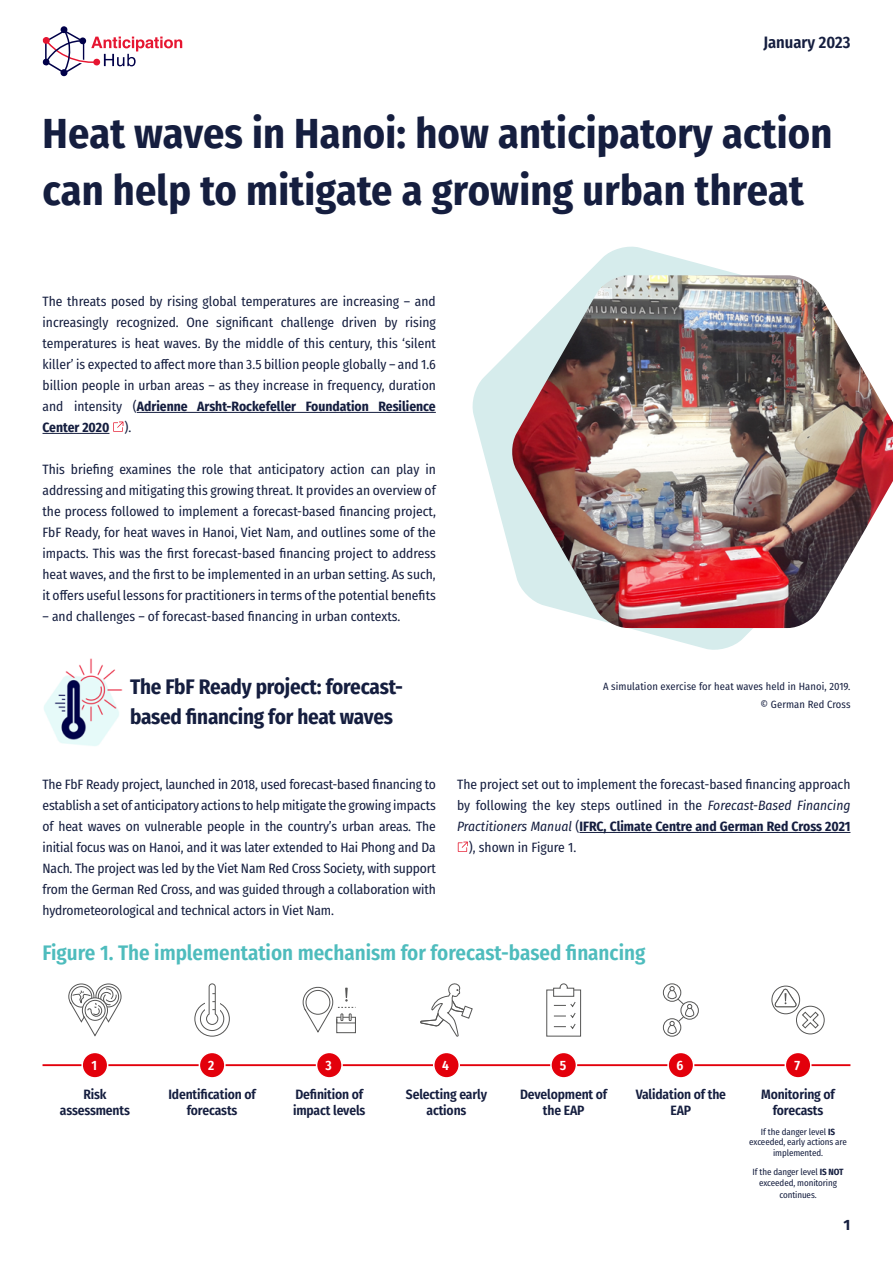
<style>
.page{position:relative;width:893px;height:1263px;background:#fff}
.page>*{position:absolute;margin:0;border:0;box-sizing:border-box;transform-origin:0 0}
.Headline_Blue{font:700 42px/57px "Fira Sans Condensed";letter-spacing:.005em;color:#151e3f}
.Subline_blue{font:600 21px "Fira Sans Condensed";color:#4ebcbd}
.Subline_blue-2{font:700 21px/30px "Fira Sans Condensed";letter-spacing:-.01em;color:#151e3f}
.Subline_small_blue{font:600 16.5px "Fira Sans Condensed";color:#151e3f}
.t1{font:700 15px "Fira Sans";color:#151e3f}
.Fließtext{font:13.5px/21px "Fira Sans Condensed";color:#151e3f;text-align:justify}
.Fließtext-2{font:600 13.5px/16.2px "Fira Sans Condensed";letter-spacing:-.01em;color:#151e3f;text-align:center}
.Fließtext-3{font:700 13.5px "Fira Sans Condensed";color:#151e3f}
.Fließtext-4{font:600 13.5px "Fira Sans Condensed";color:#fff}
.Copyrigt{font:10.5px/18px "Fira Sans Condensed";letter-spacing:.01em;color:#151e3f;text-align:right}
.Fließtext-5{font:9px/10.8px "Fira Sans Condensed";letter-spacing:-.01em;color:#151e3f;text-align:center}
.s1{font-weight:700}
.s2{font-style:italic}
.s3{font-weight:400;font-style:italic}
.s4{font-weight:400}
</style>
<div class="page">
<hr style="left:137px;top:412px;width:299px;height:1px;background:#151e3f">
<hr style="left:43px;top:433px;width:66px;height:1px;background:#151e3f">
<svg style="left:113px;top:422px;width:10px;height:10px"></svg>
<hr style="left:579px;top:832px;width:271px;height:1px;background:#151e3f">
<svg style="left:458px;top:842px;width:10px;height:10px"></svg>
<svg style="left:472px;top:246px;width:282px;height:404px"></svg>
<img style="left:511px;top:275px;width:382px;height:353px">
<hr style="left:43px;top:1064px;width:807px;height:2px;background:#e3000b">
<div style="left:82px;top:1052px;width:26px;height:26px;background:#e3000b;border-radius:50%"></div>
<div style="left:81px;top:1052px;width:27px;height:27px;border:2px solid #fff;border-radius:50%"></div>
<div style="left:199px;top:1052px;width:26px;height:26px;background:#e3000b;border-radius:50%"></div>
<div style="left:199px;top:1052px;width:27px;height:27px;border:2px solid #fff;border-radius:50%"></div>
<div style="left:317px;top:1052px;width:25px;height:26px;background:#e3000b;border-radius:50%"></div>
<div style="left:316px;top:1052px;width:27px;height:27px;border:2px solid #fff;border-radius:50%"></div>
<div style="left:434px;top:1052px;width:25px;height:26px;background:#e3000b;border-radius:50%"></div>
<div style="left:433px;top:1052px;width:27px;height:27px;border:2px solid #fff;border-radius:50%"></div>
<div style="left:551px;top:1052px;width:25px;height:26px;background:#e3000b;border-radius:50%"></div>
<div style="left:550px;top:1052px;width:27px;height:27px;border:2px solid #fff;border-radius:50%"></div>
<div style="left:668px;top:1052px;width:26px;height:26px;background:#e3000b;border-radius:50%"></div>
<div style="left:667px;top:1052px;width:27px;height:27px;border:2px solid #fff;border-radius:50%"></div>
<div style="left:785px;top:1052px;width:26px;height:26px;background:#e3000b;border-radius:50%"></div>
<div style="left:785px;top:1052px;width:26px;height:27px;border:2px solid #fff;border-radius:50%"></div>
<svg style="left:68px;top:983px;width:53px;height:53px"></svg>
<div style="left:194px;top:1001px;width:36px;height:35px;border:1px solid #565655;border-radius:50%"></div>
<svg style="left:199px;top:983px;width:26px;height:49px"></svg>
<svg style="left:303px;top:987px;width:53px;height:46px"></svg>
<svg style="left:420px;top:983px;width:53px;height:53px"></svg>
<div style="left:546px;top:989px;width:35px;height:47px;border:1px solid #565655"></div>
<svg style="left:553px;top:983px;width:23px;height:46px"></svg>
<div style="left:663px;top:983px;width:18px;height:19px;border:1px solid #565655;border-radius:50%"></div>
<div style="left:663px;top:1018px;width:18px;height:18px;border:1px solid #565655;border-radius:50%"></div>
<div style="left:680px;top:1001px;width:19px;height:18px;border:1px solid #565655;border-radius:50%"></div>
<svg style="left:667px;top:986px;width:28px;height:50px"></svg>
<div style="left:771px;top:986px;width:29px;height:28px;border:1px solid #565655;border-radius:50%"></div>
<div style="left:796px;top:1006px;width:29px;height:28px;border:1px solid #565655;border-radius:50%"></div>
<svg style="left:774px;top:988px;width:45px;height:41px"></svg>
<img style="left:44px;top:658px;width:79px;height:88px">
<svg style="left:42px;top:26px;width:140px;height:51px"></svg>
<p class="Subline_small_blue" style="left:763px;top:29px;width:89px">January 2023</p>
<p class="Headline_Blue" style="left:43px;top:102px;width:791px">Heat waves in Hanoi: how anticipatory action can help to mitigate a growing urban threat</p>
<p class="Fließtext" style="left:43px;top:290px;width:395px">The threats posed by rising global temperatures are increasing – and increasingly recognized. One significant challenge driven by rising temperatures is heat waves. By the middle of this century, this ‘silent killer’ is expected to affect more than 3.5 billion people globally – and 1.6 billion people in urban areas – as they increase in frequency, duration and intensity (<span class="s1">Adrienne Arsht-Rockefeller Foundation Resilience Center 2020</span> ).</p>
<p class="Fließtext" style="left:43px;top:458px;width:395px">This briefing examines the role that anticipatory action can play in addressing and mitigating this growing threat. It provides an overview of the process followed to implement a forecast-based financing project, FbF Ready, for heat waves in Hanoi, Viet Nam, and outlines some of the impacts. This was the first forecast-based financing project to address heat waves, and the first to be implemented in an urban setting. As such, it offers useful lessons for practitioners in terms of the potential benefits</p>
<p class="Fließtext" style="left:43px;top:605px;width:359px">– and challenges – of forecast-based financing in urban contexts.</p>
<p class="Subline_blue-2" style="left:130px;top:670px;width:274px">The FbF Ready project: forecast&shy;based financing for heat waves</p>
<p class="Copyrigt" style="left:603px;top:677px;width:249px">A simulation exercise for heat waves held in Hanoi, 2019. © German Red Cross</p>
<p class="Fließtext" style="left:43px;top:773px;width:395px">The FbF Ready project, launched in 2018, used forecast-based financing to establish a set of anticipatory actions to help mitigate the growing impacts of heat waves on vulnerable people in the country’s urban areas. The initial focus was on Hanoi, and it was later extended to Hai Phong and Da Nach. The project was led by the Viet Nam Red Cross Society, with support from the German Red Cross, and was guided through a collaboration with hydrometeorological and technical actors in Viet Nam.</p>
<p class="Fließtext" style="left:457px;top:773px;width:395px">The project set out to implement the forecast-based financing approach</p>
<p class="Fließtext" style="left:457px;top:794px;width:395px">by following the key steps outlined in the <span class="s2">Forecast-Based Financing</span></p>
<p class="Fließtext-3" style="left:457px;top:815px;width:395px"><span class="s3">Practitioners Manual</span> <span class="s4">(</span>IFRC, Climate Centre and German Red Cross 2021</p>
<p class="Fließtext" style="left:469px;top:836px;width:109px">), shown in Figure 1.</p>
<p class="Subline_blue" style="left:43px;top:935px;width:604px">Figure 1. The implementation mechanism for forecast-based financing</p>
<p class="Fließtext-4" style="left:91px;top:1054px;width:7px">1</p>
<p class="Fließtext-4" style="left:208px;top:1054px;width:8px">2</p>
<p class="Fließtext-4" style="left:325px;top:1054px;width:8px">3</p>
<p class="Fließtext-4" style="left:442px;top:1054px;width:8px">4</p>
<p class="Fließtext-4" style="left:560px;top:1054px;width:8px">5</p>
<p class="Fließtext-4" style="left:677px;top:1054px;width:8px">6</p>
<p class="Fließtext-4" style="left:794px;top:1054px;width:7px">7</p>
<p class="Fließtext-2" style="left:60px;top:1085px;width:72px">Risk assessments</p>
<p class="Fließtext-2" style="left:168px;top:1085px;width:89px">Identification of forecasts</p>
<p class="Fließtext-2" style="left:293px;top:1085px;width:74px;text-align:left">Definition of impact levels</p>
<p class="Fließtext-2" style="left:406px;top:1085px;width:83px">Selecting early actions</p>
<p class="Fließtext-2" style="left:520px;top:1085px;width:89px">Development of the EAP</p>
<p class="Fließtext-2" style="left:636px;top:1085px;width:92px">Validation of the<br>EAP</p>
<p class="Fließtext-2" style="left:761px;top:1085px;width:75px">Monitoring of forecasts</p>
<p class="Fließtext-5" style="left:749px;top:1126px;width:99px">If the danger level <span class="s1">IS </span>exceeded, early actions are implemented.</p>
<p class="Fließtext-5" style="left:753px;top:1167px;width:92px">If the danger level <span class="s1">IS NOT </span>exceeded, monitoring</p>
<p class="Fließtext-5" style="left:779px;top:1189px;width:39px">continues.</p>
<p class="t1" style="left:843px;top:1212px;width:8px">1</p>
</div>
